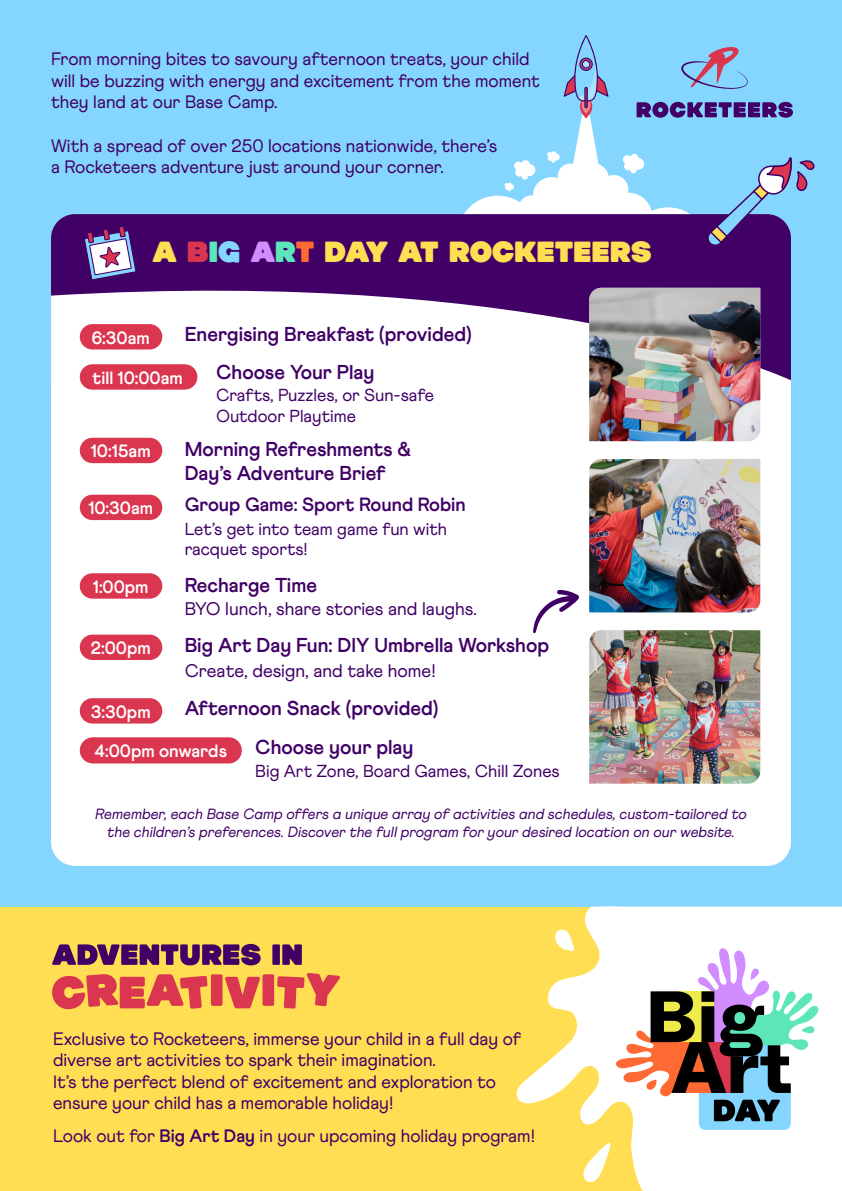
<style>
.page{position:relative;width:842px;height:1191px;background:#fff}
.page>*{position:absolute;margin:0;border:0;box-sizing:border-box;transform-origin:0 0}
.t1{font:700 30px "Hammer";color:#ffde54}
.t2{font:700 20px/24.2px "Athletics";color:#400066}
.t3{font:700 19.2px "Athletics";color:#400066}
.t4{font:18.2px "Athletics";color:#400066}
.t5{font:18px/21.6px "Athletics";color:#400066}
.t6{font:700 17.8px "Athletics";color:#fff}
.t7{font:17.4px/20.8px "Athletics";color:#400066}
.t8{font:italic 14.8px/17.8px "Athletics";color:#400066;text-align:center}
.s1{color:#db364f}
.s2{color:#5ce6ba}
.s3{color:#85d6ff}
.s4{color:#d18cff}
.s5{color:#ff6933}
.s6{font-weight:700}
</style>
<div class="page">
<div style="left:0;top:906px;width:842px;height:285px;background:#ffde54"></div>
<div style="left:0;top:0;width:842px;height:906px;background:#85d6ff"></div>
<svg style="left:490px;top:906px;width:112px;height:219px"></svg>
<svg style="left:583px;top:1148px;width:19px;height:34px"></svg>
<svg style="left:552px;top:924px;width:24px;height:33px"></svg>
<svg style="left:602px;top:906px;width:240px;height:285px;background:#fefcf3"></svg>
<svg style="left:464px;top:106px;width:226px;height:108px"></svg>
<svg style="left:580px;top:100px;width:12px;height:18px"></svg>
<svg style="left:582px;top:101px;width:8px;height:13px"></svg>
<svg style="left:564px;top:35px;width:44px;height:72px"></svg>
<svg style="left:584px;top:87px;width:4px;height:21px"></svg>
<div style="left:51px;top:214px;width:740px;height:52px;background:#400066"></div>
<div style="left:51px;top:411px;width:740px;height:455px;background:#fff"></div>
<svg style="left:51px;top:266px;width:740px;height:145px;background:#c6b3d1"></svg>
<svg style="left:616px;top:947px;width:203px;height:182px;background:#b1b0af"></svg>
<div style="left:80px;top:324px;width:82px;height:25px;background:#db364f;border-radius:13px"></div>
<div style="left:80px;top:438px;width:82px;height:25px;background:#db364f;border-radius:13px"></div>
<div style="left:80px;top:495px;width:82px;height:25px;background:#db364f;border-radius:13px"></div>
<div style="left:80px;top:573px;width:82px;height:25px;background:#db364f;border-radius:13px"></div>
<div style="left:80px;top:634px;width:82px;height:26px;background:#db364f;border-radius:13px"></div>
<div style="left:80px;top:698px;width:82px;height:25px;background:#db364f;border-radius:13px"></div>
<div style="left:80px;top:737px;width:162px;height:26px;background:#db364f;border-radius:13px"></div>
<svg style="left:84px;top:226px;width:52px;height:54px;background:#9178ae"></svg>
<div style="left:80px;top:364px;width:117px;height:26px;background:#db364f;border-radius:13px"></div>
<img style="left:589px;top:630px;width:171px;height:153px">
<img style="left:589px;top:459px;width:171px;height:153px">
<img style="left:589px;top:288px;width:171px;height:153px">
<svg style="left:637px;top:102px;width:156px;height:16px"></svg>
<svg style="left:681px;top:47px;width:67px;height:42px"></svg>
<svg style="left:707px;top:157px;width:108px;height:91px"></svg>
<svg style="left:52px;top:944px;width:209px;height:21px"></svg>
<div style="left:272px;top:944px;width:8px;height:21px;background:#400066"></div>
<svg style="left:282px;top:944px;width:20px;height:21px"></svg>
<svg style="left:52px;top:974px;width:156px;height:36px"></svg>
<div style="left:211px;top:974px;width:12px;height:31px;background:#db364f;border-radius:2px"></div>
<svg style="left:225px;top:976px;width:35px;height:32px"></svg>
<div style="left:262px;top:974px;width:12px;height:31px;background:#db364f;border-radius:2px"></div>
<svg style="left:277px;top:973px;width:63px;height:35px"></svg>
<svg style="left:533px;top:590px;width:46px;height:43px;background:#d4c6dd"></svg>
<p class="t5" style="left:51px;top:48px;width:490px">From morning bites to savoury afternoon treats, your child will be buzzing with energy and excitement from the moment they land at our Base Camp.</p>
<p class="t5" style="left:51px;top:135px;width:448px">With a spread of over 250 locations nationwide, there’s a Rocketeers adventure just around your corner.</p>
<p class="t1" style="left:152px;top:234px;width:501px">A <span class="s1">B</span><span class="s2">I</span><span class="s3">G</span> <span class="s4">A</span><span class="s2">R</span><span class="s5">T</span> DAY AT ROCKETEERS</p>
<p class="t6" style="left:92px;top:327px;width:60px">6:30am</p>
<p class="t2" style="left:185px;top:322px;width:288px">Energising Breakfast (provided)</p>
<p class="t6" style="left:93px;top:367px;width:92px">till 10:00am</p>
<p class="t2" style="left:216px;top:360px;width:160px">Choose Your Play</p>
<p class="t7" style="left:216px;top:384px;width:220px">Crafts, Puzzles, or Sun-safe<br>Outdoor Playtime</p>
<p class="t6" style="left:91px;top:441px;width:61px">10:15am</p>
<p class="t2" style="left:185px;top:437px;width:228px">Morning Refreshments &amp;<br>Day’s Adventure Brief</p>
<p class="t6" style="left:88px;top:497px;width:66px">10:30am</p>
<p class="t3" style="left:185px;top:493px;width:283px">Group Game: Sport Round Robin</p>
<p class="t7" style="left:185px;top:518px;width:264px">Let’s get into team game fun with racquet sports!</p>
<p class="t6" style="left:93px;top:576px;width:57px">1:00pm</p>
<p class="t2" style="left:185px;top:573px;width:134px">Recharge Time</p>
<p class="t4" style="left:185px;top:598px;width:293px">BYO lunch, share stories and laughs.</p>
<p class="t6" style="left:91px;top:637px;width:61px">2:00pm</p>
<p class="t2" style="left:185px;top:633px;width:366px">Big Art Day Fun: DIY Umbrella Workshop</p>
<p class="t4" style="left:185px;top:659px;width:253px">Create, design, and take home!</p>
<p class="t2" style="left:185px;top:696px;width:255px">Afternoon Snack (provided)</p>
<p class="t2" style="left:255px;top:735px;width:160px">Choose your play</p>
<p class="t7" style="left:255px;top:760px;width:306px">Big Art Zone, Board Games, Chill Zones</p>
<p class="t8" style="left:95px;top:805px;width:653px">Remember, each Base Camp offers a unique array of activities and schedules, custom-tailored to the children’s preferences. Discover the full program for your desired location on our website.</p>
<p class="t6" style="left:91px;top:701px;width:61px">3:30pm</p>
<p class="t6" style="left:95px;top:740px;width:134px">4:00pm onwards</p>
<p class="t5" style="left:53px;top:1027px;width:470px">Exclusive to Rocketeers, immerse your child in a full day of diverse art activities to spark their imagination.<br>It’s the perfect blend of excitement and exploration to ensure your child has a memorable holiday!</p>
<p class="t5" style="left:53px;top:1125px;width:483px">Look out for <span class="s6">Big Art Day</span> in your upcoming holiday program!</p>
</div>
